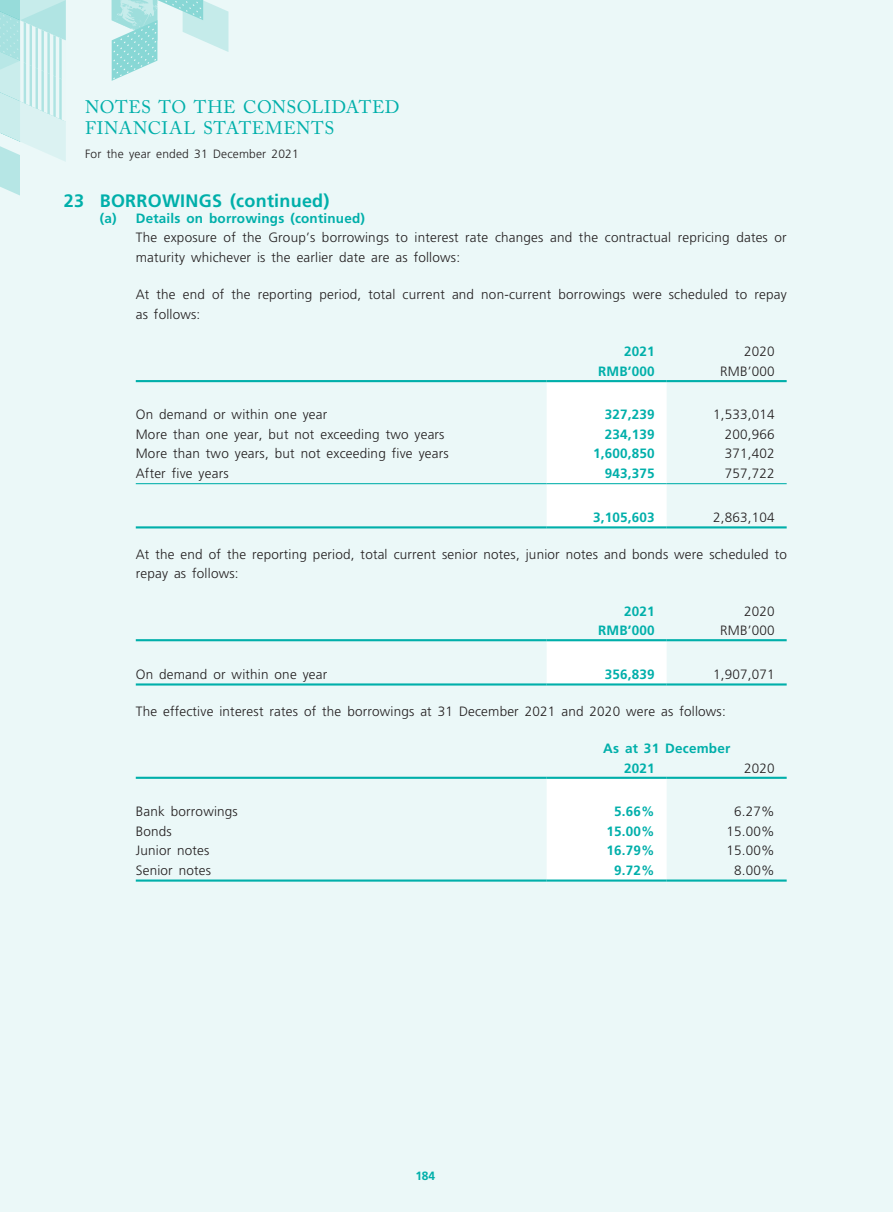
<style>
.page{position:relative;width:893px;height:1212px;background:#ebf8f8}
.page>*{position:absolute;margin:0;border:0;box-sizing:border-box;transform-origin:0 0}
.t1{font:18px/21.6px "Adobe Caslon Pro";letter-spacing:.03em;color:#00afaa}
._03_H1{font:700 18px "Frutiger LT Std";letter-spacing:.015em;color:#00afaa}
._13_____P4{font:300 13.5px/19.5px "Frutiger LT Std";letter-spacing:.015em;color:#231f20}
._15_Table_Stub{font:300 13.5px "Frutiger LT Std";letter-spacing:.015em;color:#231f20}
._01_Body_Text{font:700 13.5px "Frutiger LT Std";letter-spacing:.015em;color:#00afaa}
._01_Body_Text-2{font:300 13.5px "Frutiger LT Std";letter-spacing:.015em;color:#231f20}
._04___H2{font:700 13.5px "Frutiger LT Std";letter-spacing:.015em;color:#00afaa}
.t2{font:300 12px "Frutiger LT Std";letter-spacing:.015em;color:#231f20}
.t3{font:700 12px "Frutiger LT Std";color:#00afaa}
</style>
<div class="page">
<svg style="left:0;top:0;width:229px;height:196px"></svg>
<div style="left:547px;top:382px;width:120px;height:144px;background:#fff"></div>
<hr style="left:136px;top:380px;width:411px;height:2px;background:#00afaa">
<hr style="left:547px;top:380px;width:120px;height:2px;background:#00afaa">
<hr style="left:667px;top:380px;width:120px;height:2px;background:#00afaa">
<hr style="left:136px;top:483px;width:411px;height:1px;background:#00afaa">
<hr style="left:547px;top:483px;width:120px;height:1px;background:#00afaa">
<hr style="left:667px;top:483px;width:120px;height:1px;background:#00afaa">
<hr style="left:136px;top:526px;width:411px;height:2px;background:#00afaa">
<hr style="left:547px;top:526px;width:120px;height:2px;background:#00afaa">
<hr style="left:667px;top:526px;width:120px;height:2px;background:#00afaa">
<div style="left:547px;top:641px;width:120px;height:42px;background:#fff"></div>
<hr style="left:136px;top:639px;width:411px;height:2px;background:#00afaa">
<hr style="left:547px;top:639px;width:120px;height:2px;background:#00afaa">
<hr style="left:667px;top:639px;width:120px;height:2px;background:#00afaa">
<hr style="left:136px;top:683px;width:411px;height:2px;background:#00afaa">
<hr style="left:547px;top:683px;width:120px;height:2px;background:#00afaa">
<hr style="left:667px;top:683px;width:120px;height:2px;background:#00afaa">
<div style="left:547px;top:779px;width:120px;height:100px;background:#fff"></div>
<hr style="left:136px;top:777px;width:411px;height:2px;background:#00afaa">
<hr style="left:547px;top:777px;width:120px;height:2px;background:#00afaa">
<hr style="left:667px;top:777px;width:120px;height:2px;background:#00afaa">
<hr style="left:136px;top:879px;width:411px;height:3px;background:#00afaa">
<hr style="left:547px;top:879px;width:120px;height:3px;background:#00afaa">
<hr style="left:667px;top:879px;width:120px;height:3px;background:#00afaa">
<h1 class="t1" style="left:85px;top:96px;width:316px">NOTES TO THE CONSOLIDATED<br>FINANCIAL STATEMENTS</h1>
<p class="t2" style="left:85px;top:147px;width:215px">For the year ended 31 December 2021</p>
<p class="_03_H1" style="left:64px;top:191px;width:267px">23 BORROWINGS (continued)</p>
<p class="_04___H2" style="left:100px;top:210px;width:267px">(a) Details on borrowings (continued)</p>
<p class="_13_____P4" style="left:136px;top:228px;width:652px">The exposure of the Group’s borrowings to interest rate changes and the contractual repricing dates or maturity whichever is the earlier date are as follows:</p>
<p class="_13_____P4" style="left:136px;top:285px;width:653px">At the end of the reporting period, total current and non-current borrowings were scheduled to repay as follows:</p>
<p class="_01_Body_Text" style="left:624px;top:344px;width:32px">2021</p>
<p class="_01_Body_Text-2" style="left:744px;top:344px;width:32px">2020</p>
<p class="_01_Body_Text" style="left:598px;top:363px;width:58px">RMB’000</p>
<p class="_01_Body_Text-2" style="left:720px;top:364px;width:56px">RMB’000</p>
<p class="_15_Table_Stub" style="left:136px;top:407px;width:193px">On demand or within one year</p>
<p class="_01_Body_Text" style="left:605px;top:407px;width:51px">327,239</p>
<p class="_01_Body_Text-2" style="left:713px;top:407px;width:63px">1,533,014</p>
<p class="_15_Table_Stub" style="left:136px;top:427px;width:310px">More than one year, but not exceeding two years</p>
<p class="_01_Body_Text" style="left:605px;top:426px;width:51px">234,139</p>
<p class="_01_Body_Text-2" style="left:725px;top:427px;width:51px">200,966</p>
<p class="_15_Table_Stub" style="left:136px;top:446px;width:314px">More than two years, but not exceeding five years</p>
<p class="_01_Body_Text" style="left:593px;top:446px;width:63px">1,600,850</p>
<p class="_01_Body_Text-2" style="left:725px;top:446px;width:51px">371,402</p>
<p class="_15_Table_Stub" style="left:136px;top:466px;width:94px">After five years</p>
<p class="_01_Body_Text" style="left:605px;top:465px;width:51px">943,375</p>
<p class="_01_Body_Text-2" style="left:725px;top:466px;width:51px">757,722</p>
<p class="_01_Body_Text" style="left:593px;top:509px;width:63px">3,105,603</p>
<p class="_01_Body_Text-2" style="left:713px;top:509px;width:63px">2,863,104</p>
<p class="_13_____P4" style="left:136px;top:544px;width:653px">At the end of the reporting period, total current senior notes, junior notes and bonds were scheduled to repay as follows:</p>
<p class="_01_Body_Text" style="left:624px;top:603px;width:32px">2021</p>
<p class="_01_Body_Text-2" style="left:744px;top:603px;width:32px">2020</p>
<p class="_01_Body_Text" style="left:598px;top:622px;width:58px">RMB’000</p>
<p class="_01_Body_Text-2" style="left:720px;top:623px;width:56px">RMB’000</p>
<p class="_15_Table_Stub" style="left:136px;top:666px;width:193px">On demand or within one year</p>
<p class="_01_Body_Text" style="left:605px;top:666px;width:51px">356,839</p>
<p class="_01_Body_Text-2" style="left:713px;top:666px;width:63px">1,907,071</p>
<p class="_13_____P4" style="left:136px;top:701px;width:591px">The effective interest rates of the borrowings at 31 December 2021 and 2020 were as follows:</p>
<p class="_01_Body_Text" style="left:603px;top:740px;width:129px">As at 31 December</p>
<p class="_01_Body_Text" style="left:624px;top:760px;width:32px">2021</p>
<p class="_01_Body_Text-2" style="left:744px;top:760px;width:32px">2020</p>
<p class="_15_Table_Stub" style="left:136px;top:804px;width:104px">Bank borrowings</p>
<p class="_01_Body_Text" style="left:614px;top:803px;width:42px">5.66%</p>
<p class="_01_Body_Text-2" style="left:734px;top:804px;width:42px">6.27%</p>
<p class="_15_Table_Stub" style="left:136px;top:823px;width:38px">Bonds</p>
<p class="_01_Body_Text" style="left:606px;top:823px;width:50px">15.00%</p>
<p class="_01_Body_Text-2" style="left:726px;top:823px;width:50px">15.00%</p>
<p class="_15_Table_Stub" style="left:136px;top:843px;width:75px">Junior notes</p>
<p class="_01_Body_Text" style="left:606px;top:842px;width:50px">16.79%</p>
<p class="_01_Body_Text-2" style="left:726px;top:843px;width:50px">15.00%</p>
<p class="_15_Table_Stub" style="left:136px;top:862px;width:77px">Senior notes</p>
<p class="_01_Body_Text" style="left:614px;top:862px;width:42px">9.72%</p>
<p class="_01_Body_Text-2" style="left:734px;top:862px;width:42px">8.00%</p>
<p class="t3" style="left:415px;top:1169px;width:21px">184</p>
</div>
